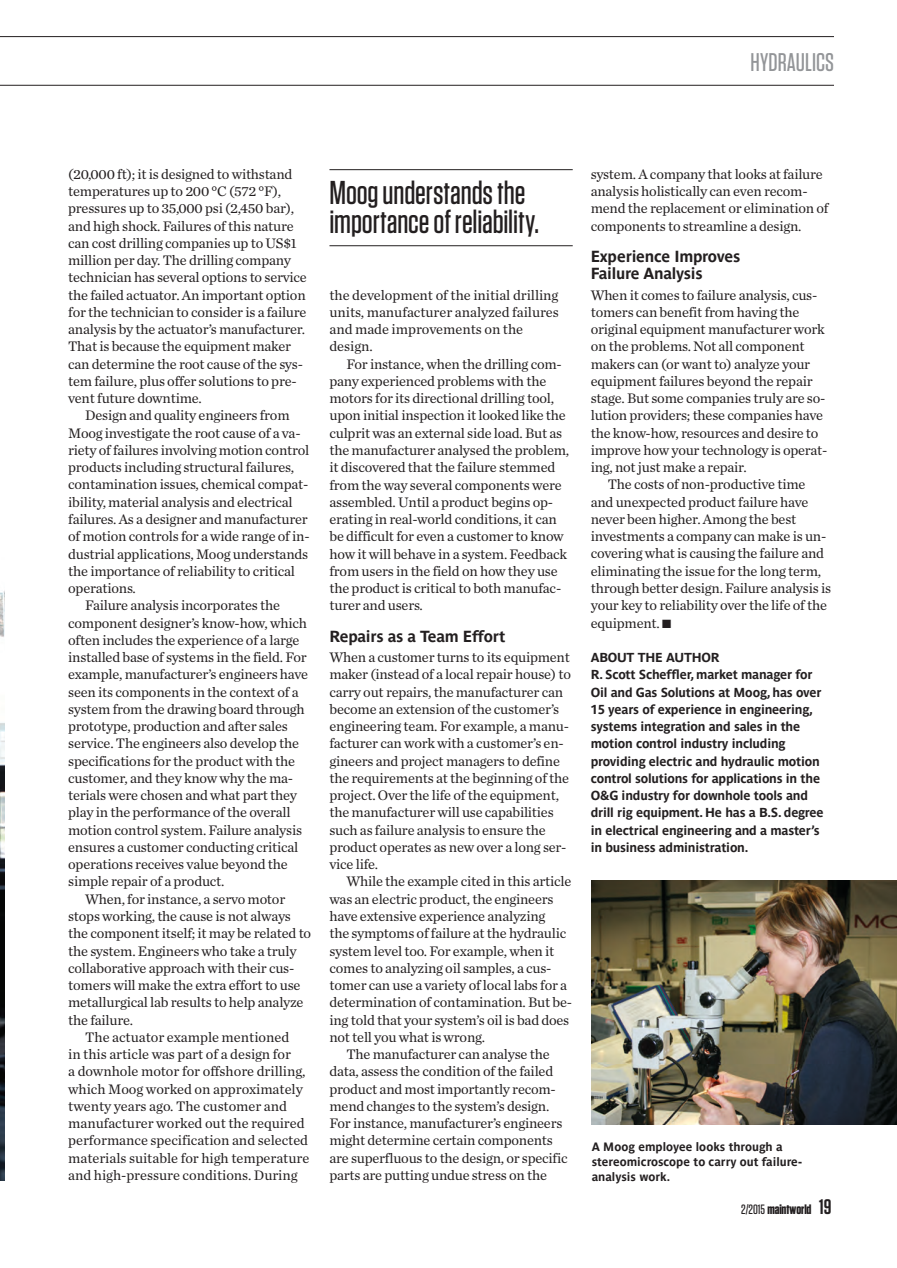
<style>
.page{position:relative;width:897px;height:1268px;background:#fff}
.page>*{position:absolute;margin:0;border:0;box-sizing:border-box;transform-origin:0 0}
._18_ProM_nosto{font:500 33px/28.5px "Tungsten";letter-spacing:-.005em;color:#231f20}
.t1{font:500 25.5px "Tungsten";color:#939598}
._11_ProM_väliotsikko{font:700 15.9px/17.2px "Parisine Ptf";letter-spacing:-.015em;color:#231f20}
._10_ProM_leipäteksti{font:14.4px/17.2px "Chronicle Text G1";letter-spacing:-.015em;color:#231f20}
._9_ProM_leipäteksti{font:14.4px/17.2px "Chronicle Text G1";letter-spacing:-.015em;color:#231f20}
.t2{font:700 13.5px "Tungsten";letter-spacing:-.01em;color:#231f20}
._16_ProM_kirjoittaja{font:700 12.9px/17.2px "Parisine Ptf";letter-spacing:-.015em;color:#231f20}
._17_ProM_kuvateksti{font:700 12px/15px "Parisine Ptf";color:#231f20}
.s1{font-weight:500}
.s2{font-weight:600;font-size:21px}
</style>
<div class="page">
<hr style="left:0;top:36px;width:834px;height:1px;background:#231f20">
<hr style="left:0;top:85px;width:834px;height:1px;background:#231f20">
<img style="left:0;top:590px;width:5px;height:590px">
<img style="left:591px;top:880px;width:305px;height:244px">
<hr style="left:329px;top:169px;width:243px;height:1px;background:#231f20">
<hr style="left:329px;top:245px;width:243px;height:1px;background:#231f20">
<h2 class="t1" style="left:750px;top:48px;width:85px">HYDRAULICS</h2>
<p class="_10_ProM_leipäteksti" style="left:68px;top:164px;width:240px">(20,000 ft); it is designed to withstand temperatures up to 200 °C (572 °F), pressures up to 35,000 psi (2,450 bar), and high shock. Failures of this nature can cost drilling companies up to US$1 million per day. The drilling company technician has several options to service the failed actuator. An important option for the technician to consider is a failure analysis by the actuator’s manufacturer.<br>That is because the equipment maker can determine the root cause of the sys&shy;tem failure, plus offer solutions to pre&shy;vent future downtime.</p>
<p class="_10_ProM_leipäteksti" style="left:68px;top:406px;width:243px;text-indent:17px">Design and quality engineers from Moog investigate the root cause of a va&shy;riety of failures involving motion control products including structural failures, contamination issues, chemical compat&shy;ibility, material analysis and electrical failures. As a designer and manufacturer of motion controls for a wide range of in&shy;dustrial applications, Moog understands the importance of reliability to critical operations.</p>
<p class="_10_ProM_leipäteksti" style="left:68px;top:596px;width:241px;text-indent:17px">Failure analysis incorporates the component designer’s know-how, which often includes the experience of a large installed base of systems in the field. For example, manufacturer’s engineers have seen its components in the context of a system from the drawing board through prototype, production and after sales service. The engineers also develop the specifications for the product with the customer, and they know why the ma&shy;terials were chosen and what part they play in the performance of the overall motion control system. Failure analysis ensures a customer conducting critical operations receives value beyond the simple repair of a product.</p>
<p class="_10_ProM_leipäteksti" style="left:68px;top:889px;width:244px;text-indent:17px">When, for instance, a servo motor stops working, the cause is not always the component itself; it may be related to the system. Engineers who take a truly collaborative approach with their cus&shy;tomers will make the extra effort to use metallurgical lab results to help analyze the failure.</p>
<p class="_10_ProM_leipäteksti" style="left:68px;top:1027px;width:243px;text-indent:17px">The actuator example mentioned<br>in this article was part of a design for<br>a downhole motor for offshore drilling, which Moog worked on approximately twenty years ago. The customer and manufacturer worked out the required performance specification and selected materials suitable for high temperature and high-pressure conditions. During</p>
<p class="_18_ProM_nosto" style="left:329px;top:179px;width:211px">Moog understands the importance of reliability.</p>
<p class="_10_ProM_leipäteksti" style="left:329px;top:285px;width:231px">the development of the initial drilling units, manufacturer analyzed failures and made improvements on the design.</p>
<p class="_10_ProM_leipäteksti" style="left:329px;top:354px;width:241px;text-indent:17px">For instance, when the drilling com&shy;pany experienced problems with the motors for its directional drilling tool, upon initial inspection it looked like the culprit was an external side load. But as the manufacturer analysed the problem, it discovered that the failure stemmed from the way several components were assembled. Until a product begins op&shy;erating in real-world conditions, it can be difficult for even a customer to know how it will behave in a system. Feedback from users in the field on how they use the product is critical to both manufac&shy;turer and users.</p>
<p class="_11_ProM_väliotsikko" style="left:329px;top:626px;width:177px">Repairs as a Team Effort</p>
<p class="_9_ProM_leipäteksti" style="left:329px;top:647px;width:243px">When a customer turns to its equipment maker (instead of a local repair house) to carry out repairs, the manufacturer can become an extension of the customer’s engineering team. For example, a manu&shy;facturer can work with a customer’s en&shy;gineers and project managers to define the requirements at the beginning of the project. Over the life of the equipment, the manufacturer will use capabilities such as failure analysis to ensure the product operates as new over a long ser&shy;vice life.</p>
<p class="_10_ProM_leipäteksti" style="left:329px;top:872px;width:244px;text-indent:17px">While the example cited in this article was an electric product, the engineers have extensive experience analyzing<br>the symptoms of failure at the hydraulic system level too. For example, when it comes to analyzing oil samples, a cus&shy;tomer can use a variety of local labs for a determination of contamination. But be&shy;ing told that your system’s oil is bad does not tell you what is wrong.</p>
<p class="_10_ProM_leipäteksti" style="left:329px;top:1044px;width:240px;text-indent:17px">The manufacturer can analyse the data, assess the condition of the failed product and most importantly recom&shy;mend changes to the system’s design.<br>For instance, manufacturer’s engineers might determine certain components are superfluous to the design, or specific parts are putting undue stress on the</p>
<p class="_10_ProM_leipäteksti" style="left:590px;top:164px;width:239px">system. A company that looks at failure analysis holistically can even recom&shy;mend the replacement or elimination of components to streamline a design.</p>
<p class="_11_ProM_väliotsikko" style="left:590px;top:246px;width:151px">Experience Improves<br>Failure Analysis</p>
<p class="_9_ProM_leipäteksti" style="left:590px;top:285px;width:238px">When it comes to failure analysis, cus&shy;tomers can benefit from having the original equipment manufacturer work on the problems. Not all component makers can (or want to) analyze your equipment failures beyond the repair stage. But some companies truly are so&shy;lution providers; these companies have the know-how, resources and desire to improve how your technology is operat&shy;ing, not just make a repair.</p>
<p class="_10_ProM_leipäteksti" style="left:590px;top:475px;width:242px;text-indent:17px">The costs of non-productive time and unexpected product failure have never been higher. Among the best investments a company can make is un&shy;covering what is causing the failure and eliminating the issue for the long term, through better design. Failure analysis is your key to reliability over the life of the equipment. ■</p>
<p class="_16_ProM_kirjoittaja" style="left:590px;top:647px;width:130px">ABOUT THE AUTHOR</p>
<p class="_16_ProM_kirjoittaja" style="left:590px;top:665px;width:234px">R. Scott Scheffler, market manager for Oil and Gas Solutions at Moog, has over 15 years of experience in engineering, systems integration and sales in the motion control industry including providing electric and hydraulic motion control solutions for applications in the O&amp;G industry for downhole tools and drill rig equipment. He has a B.S. degree in electrical engineering and a master’s in business administration.</p>
<p class="_17_ProM_kuvateksti" style="left:591px;top:1137px;width:211px">A Moog employee looks through a stereomicroscope to carry out failure&shy;analysis work.</p>
<p class="t2" style="left:741px;top:1202px;width:92px"><span class="s1">2/2015</span> maintworld <span class="s2">19</span></p>
</div>
